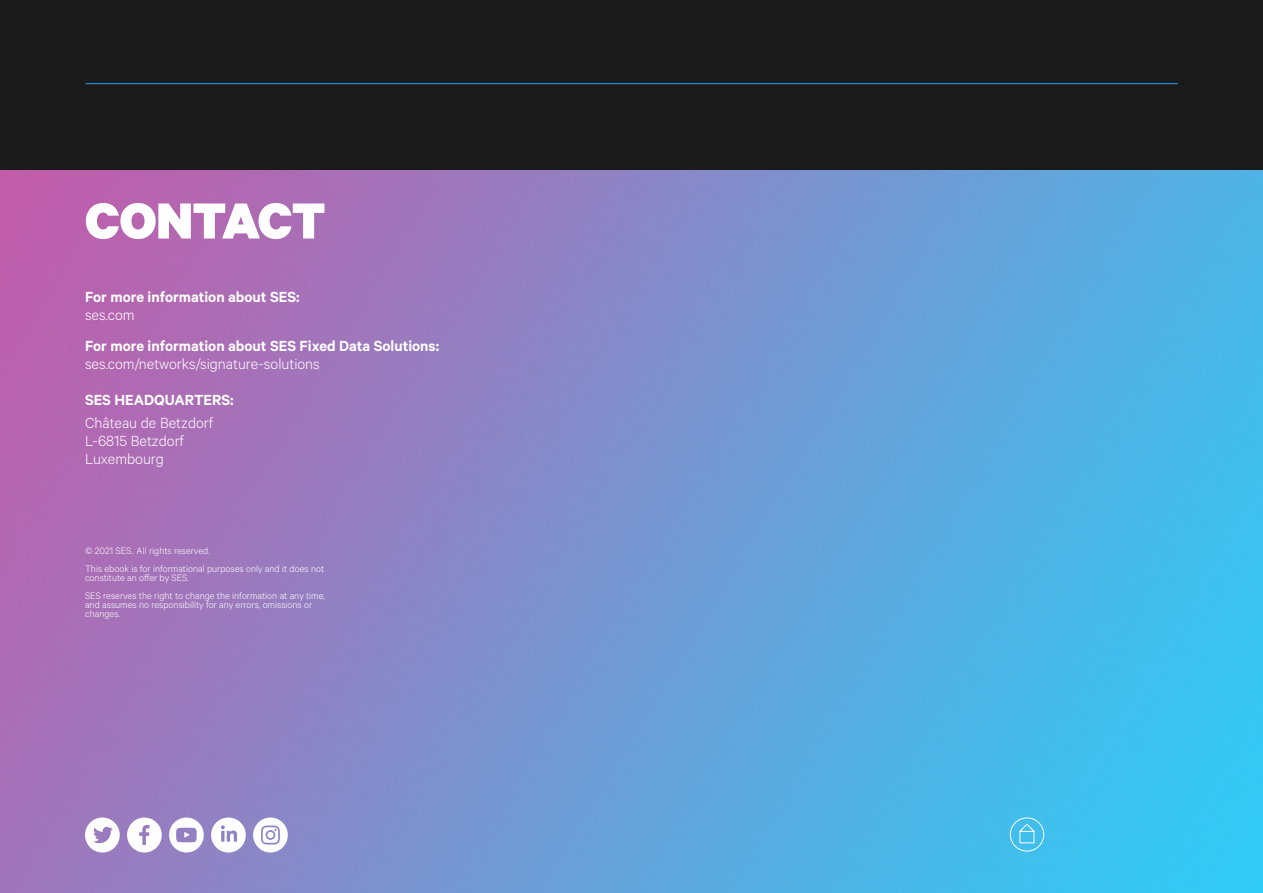
<style>
.page{position:relative;width:1263px;height:893px;background:#fff}
.page>*{position:absolute;margin:0;border:0;box-sizing:border-box;transform-origin:0 0}
.Sub_title_black{font:900 57px "Calibre";letter-spacing:-.005em;color:#fff}
.Sub_title_black-2{font:600 16.5px "Calibre";color:#fff}
.Sub_title_black-3{font:300 16.5px "Calibre";color:#fff}
.Disclaimer_text_whit{font:300 10.5px/9px "Calibre";color:#fff}
</style>
<div class="page">
<img style="left:0;top:170px;width:1263px;height:723px">
<svg style="left:127px;top:817px;width:35px;height:35px"></svg>
<svg style="left:253px;top:817px;width:35px;height:35px"></svg>
<div style="left:267px;top:832px;width:7px;height:6px;background:#fff;border-radius:50%"></div>
<svg style="left:211px;top:817px;width:35px;height:35px"></svg>
<svg style="left:85px;top:817px;width:35px;height:35px"></svg>
<svg style="left:169px;top:817px;width:35px;height:35px"></svg>
<svg style="left:1009px;top:817px;width:35px;height:35px"></svg>
<div style="left:0;top:0;width:1263px;height:170px;background:#1a1a1a"></div>
<hr style="left:85px;top:83px;width:1093px;height:1px;background:#2590d8">
<p class="Sub_title_black" style="left:85px;top:185px;width:242px">CONTACT</p>
<p class="Sub_title_black-2" style="left:85px;top:287px;width:216px">For more information about SES:</p>
<p class="Sub_title_black-3" style="left:85px;top:305px;width:51px">ses.com</p>
<p class="Sub_title_black-2" style="left:85px;top:336px;width:356px">For more information about SES Fixed Data Solutions:</p>
<p class="Sub_title_black-3" style="left:85px;top:354px;width:236px">ses.com/networks/signature-solutions</p>
<p class="Sub_title_black-2" style="left:85px;top:390px;width:150px">SES HEADQUARTERS:</p>
<p class="Sub_title_black-3" style="left:85px;top:413px;width:130px">Château de Betzdorf</p>
<p class="Sub_title_black-3" style="left:85px;top:431px;width:100px">L-6815 Betzdorf</p>
<p class="Sub_title_black-3" style="left:85px;top:449px;width:80px">Luxembourg</p>
<p class="Disclaimer_text_whit" style="left:85px;top:545px;width:126px">© 2021 SES.. All rights reserved.</p>
<p class="Disclaimer_text_whit" style="left:85px;top:563px;width:241px">This ebook is for informational purposes only and it does not constitute an offer by SES.</p>
<p class="Disclaimer_text_whit" style="left:85px;top:590px;width:241px">SES reserves the right to change the information at any time, and assumes no responsibility for any errors, omissions or changes.</p>
</div>
